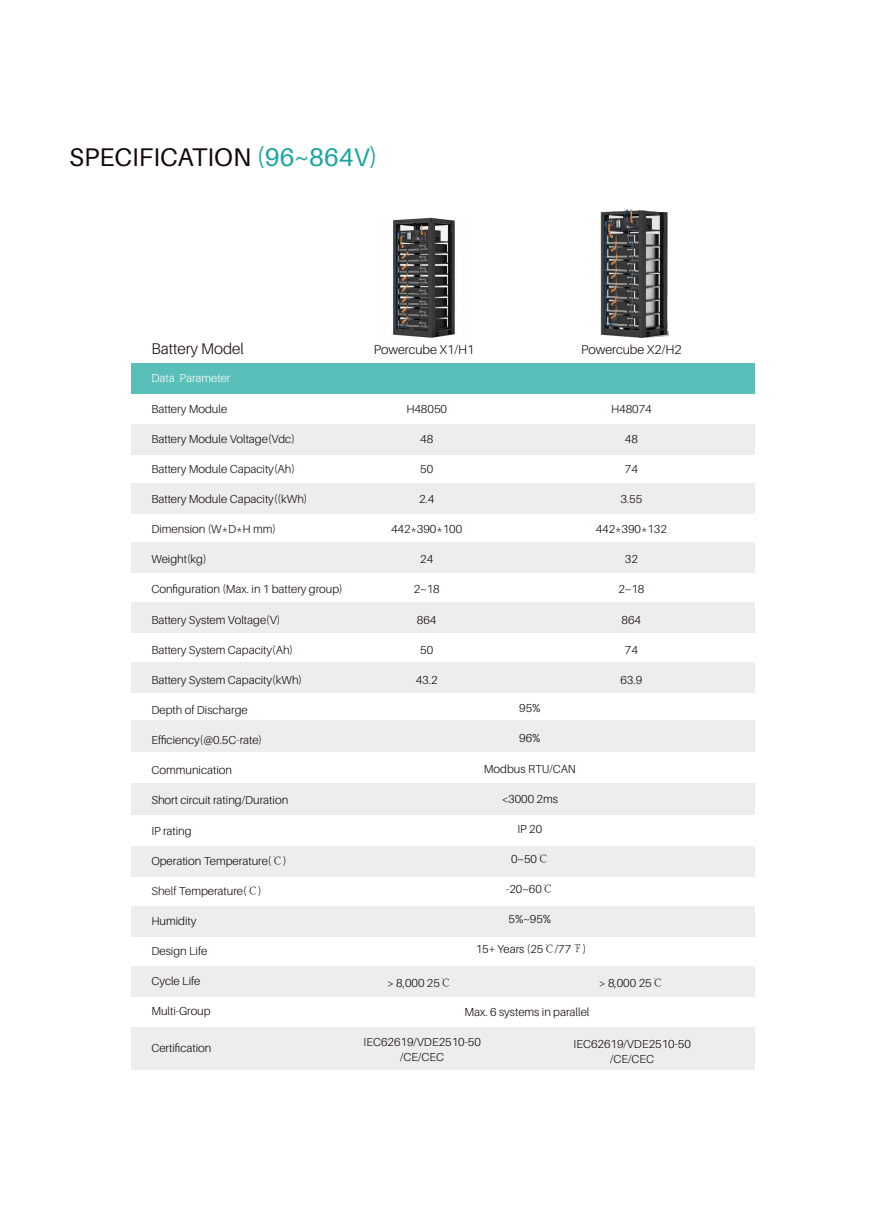
<style>
.page{position:relative;width:893px;height:1212px;background:#fff}
.page>*{position:absolute;margin:0;border:0;box-sizing:border-box;transform-origin:0 0}
.t1{font:25.5px "Aileron";color:#110608}
.t2{font:300 15.45px "Aileron";color:#110608}
.t3{font:300 12.75px "Aileron";color:#110608}
.t4{font:300 11.55px/15.1px "Aileron";color:#110608;text-align:center}
.t5{font:300 11.55px "Aileron";color:#fff}
.t6{font:300 11.55px "Aileron";color:#0f0609}
.s1{color:#1aa69e}
.s2{font-family:"Adobe Song Std"}
.s3{color:#231815}
</style>
<div class="page">
<div style="left:131px;top:966px;width:623px;height:30px;background:#ededec"></div>
<div style="left:131px;top:721px;width:623px;height:31px;background:#ededec"></div>
<img style="left:393px;top:217px;width:62px;height:121px">
<div style="left:131px;top:363px;width:623px;height:30px;background:#5abfb9"></div>
<div style="left:131px;top:662px;width:623px;height:30px;background:#ededec"></div>
<div style="left:131px;top:784px;width:623px;height:31px;background:#ededec"></div>
<div style="left:131px;top:846px;width:623px;height:31px;background:#ededec"></div>
<div style="left:131px;top:906px;width:623px;height:30px;background:#ededec"></div>
<div style="left:131px;top:1027px;width:623px;height:43px;background:#ededec"></div>
<div style="left:131px;top:425px;width:623px;height:30px;background:#ededec"></div>
<div style="left:131px;top:483px;width:623px;height:31px;background:#ededec"></div>
<div style="left:131px;top:602px;width:623px;height:30px;background:#ededec"></div>
<div style="left:131px;top:542px;width:623px;height:30px;background:#ededec"></div>
<img style="left:600px;top:209px;width:68px;height:129px">
<h1 class="t1" style="left:69px;top:143px;width:310px">SPECIFICATION <span class="s1">(96~864V)</span></h1>
<h2 class="t2" style="left:151px;top:340px;width:94px">Battery Model</h2>
<p class="t5" style="left:151px;top:372px;width:81px">Data Parameter</p>
<p class="t4" style="left:151px;top:401px;width:77px">Battery Module</p>
<p class="t4" style="left:151px;top:431px;width:145px">Battery Module Voltage(Vdc)</p>
<p class="t4" style="left:151px;top:461px;width:145px">Battery Module Capacity(Ah)</p>
<p class="t4" style="left:151px;top:491px;width:158px">Battery Module Capacity((kWh)</p>
<p class="t4" style="left:151px;top:522px;width:126px">Dimension (W*D*H mm)</p>
<p class="t4" style="left:151px;top:552px;width:57px">Weight(kg)</p>
<p class="t4" style="left:151px;top:582px;width:193px">Configuration (Max. in 1 battery group)</p>
<p class="t4" style="left:151px;top:612px;width:131px">Battery System Voltage(V)</p>
<p class="t4" style="left:151px;top:642px;width:143px">Battery System Capacity(Ah)</p>
<p class="t4" style="left:151px;top:672px;width:152px">Battery System Capacity(kWh)</p>
<p class="t4" style="left:151px;top:702px;width:98px">Depth of Discharge</p>
<p class="t4" style="left:151px;top:733px;width:112px">Efficiency(@0.5C-rate)</p>
<p class="t4" style="left:151px;top:763px;width:82px">Communication</p>
<p class="t4" style="left:151px;top:793px;width:138px">Short circuit rating/Duration</p>
<p class="t4" style="left:151px;top:823px;width:42px">IP rating</p>
<p class="t4" style="left:151px;top:853px;width:137px">Operation Temperature(<span class="s2">℃</span>)</p>
<p class="t4" style="left:151px;top:883px;width:112px"><span class="s3">Shelf</span> Temperature(<span class="s2">℃</span>)</p>
<p class="t4" style="left:151px;top:913px;width:47px">Humidity</p>
<p class="t4" style="left:151px;top:943px;width:58px">Design Life</p>
<p class="t4" style="left:151px;top:974px;width:51px">Cycle Life</p>
<p class="t4" style="left:151px;top:1004px;width:61px">Multi-Group</p>
<p class="t6" style="left:151px;top:1041px;width:62px">Certification</p>
<p class="t3" style="left:374px;top:342px;width:102px">Powercube X1/H1</p>
<p class="t3" style="left:581px;top:342px;width:102px">Powercube X2/H2</p>
<p class="t4" style="left:406px;top:401px;width:42px">H48050</p>
<p class="t4" style="left:420px;top:431px;width:15px">48</p>
<p class="t4" style="left:420px;top:461px;width:15px">50</p>
<p class="t4" style="left:419px;top:491px;width:17px">2.4</p>
<p class="t4" style="left:391px;top:522px;width:73px">442*390*100</p>
<p class="t4" style="left:420px;top:552px;width:15px">24</p>
<p class="t4" style="left:414px;top:582px;width:28px">2~18</p>
<p class="t4" style="left:417px;top:612px;width:21px">864</p>
<p class="t4" style="left:420px;top:642px;width:15px">50</p>
<p class="t4" style="left:416px;top:672px;width:23px">43.2</p>
<p class="t4" style="left:519px;top:701px;width:23px">95%</p>
<p class="t4" style="left:519px;top:731px;width:23px">96%</p>
<p class="t4" style="left:484px;top:761px;width:94px">Modbus RTU/CAN</p>
<p class="t4" style="left:502px;top:791px;width:58px">&lt;3000 2ms</p>
<p class="t4" style="left:518px;top:821px;width:26px">IP 20</p>
<p class="t4" style="left:511px;top:851px;width:39px">0~50<span class="s2">℃</span></p>
<p class="t4" style="left:506px;top:882px;width:49px">-20~60<span class="s2">℃</span></p>
<p class="t4" style="left:508px;top:912px;width:44px">5%~95%</p>
<p class="t4" style="left:476px;top:942px;width:112px">15+ Years (25<span class="s2">℃</span>/77<span class="s2">℉</span>)</p>
<p class="t4" style="left:611px;top:401px;width:42px">H48074</p>
<p class="t4" style="left:625px;top:431px;width:15px">48</p>
<p class="t4" style="left:625px;top:461px;width:15px">74</p>
<p class="t4" style="left:620px;top:491px;width:23px">3.55</p>
<p class="t4" style="left:596px;top:522px;width:73px">442*390*132</p>
<p class="t4" style="left:625px;top:552px;width:15px">32</p>
<p class="t4" style="left:618px;top:582px;width:28px">2~18</p>
<p class="t4" style="left:622px;top:612px;width:21px">864</p>
<p class="t4" style="left:625px;top:642px;width:15px">74</p>
<p class="t4" style="left:620px;top:672px;width:23px">63.9</p>
<p class="t4" style="left:387px;top:976px;width:66px">&gt; 8,000 25<span class="s2">℃</span></p>
<p class="t4" style="left:599px;top:976px;width:66px">&gt; 8,000 25<span class="s2">℃</span></p>
<p class="t4" style="left:464px;top:1004px;width:126px">Max. 6 systems in parallel</p>
<p class="t4" style="left:364px;top:1035px;width:119px">IEC62619/VDE2510-50 /CE/CEC</p>
<p class="t4" style="left:574px;top:1036px;width:119px">IEC62619/VDE2510-50 /CE/CEC</p>
</div>
